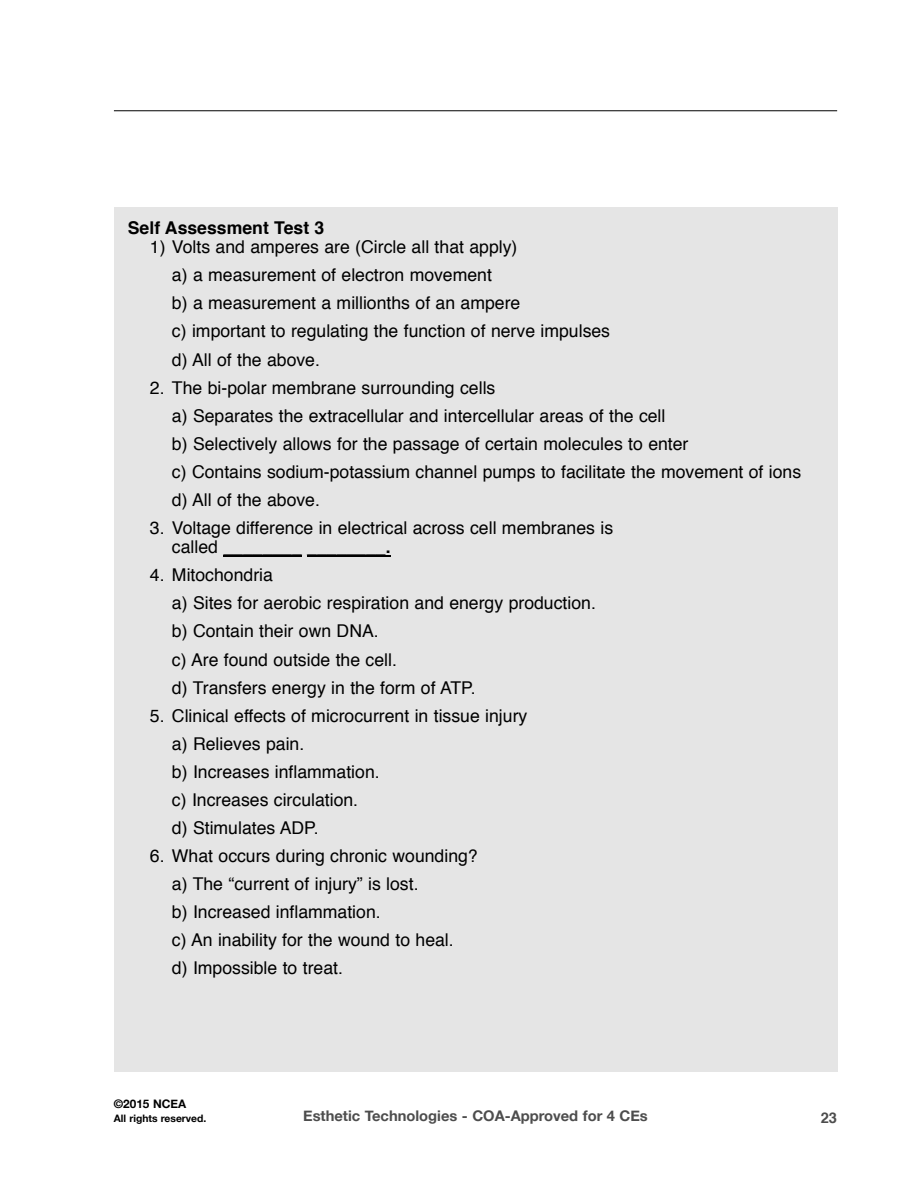
<style>
.page{position:relative;width:918px;height:1188px;background:#fff}
.page>*{position:absolute;margin:0;border:0;box-sizing:border-box;transform-origin:0 0}
.t1{font:17.7px/28px "Helvetica";color:#000}
.t2{font:700 17.7px "Helvetica";color:#000}
.t3{font:700 14.7px "Helvetica Neue";color:#4d4d4d}
.t4{font:700 14.7px "Helvetica";color:#4d4d4d}
.t5{font:700 11.7px "Helvetica Neue";color:#000}
.t6{font:700 10.35px "Helvetica Neue";color:#000}
.s1{font-weight:700}
</style>
<div class="page">
<svg style="left:113px;top:110px;width:725px;height:1px"></svg>
<div style="left:114px;top:208px;width:723px;height:864px;background:#e5e5e5"></div>
<hr style="left:223px;top:555px;width:79px;height:1px;background:#000">
<hr style="left:307px;top:555px;width:84px;height:1px;background:#000">
<p class="t2" style="left:128px;top:220px;width:198px">Self Assessment Test 3</p>
<p class="t1" style="left:172px;top:234px;width:440px;text-indent:-22px">1) Volts and amperes are (Circle all that apply)<br>a) a measurement of electron movement<br>b) a measurement a millionths of an ampere<br>c) important to regulating the function of nerve impulses d) All of the above.</p>
<p class="t1" style="left:172px;top:375px;width:631px;text-indent:-22px">2. The bi-polar membrane surrounding cells<br>a) Separates the extracellular and intercellular areas of the cell<br>b) Selectively allows for the passage of certain molecules to enter<br>c) Contains sodium-potassium channel pumps to facilitate the movement of ions d) All of the above.</p>
<p class="t1" style="left:172px;top:520px;width:443px;line-height:19.2px;text-indent:-22px">3. Voltage difference in electrical across cell membranes is called <span class="s1">________ ________.</span></p>
<p class="t1" style="left:172px;top:563px;width:425px;text-indent:-22px">4. Mitochondria<br>a) Sites for aerobic respiration and energy production. b) Contain their own DNA.<br>c) Are found outside the cell.<br>d) Transfers energy in the form of ATP.</p>
<p class="t1" style="left:172px;top:703px;width:357px;text-indent:-22px">5. Clinical effects of microcurrent in tissue injury a) Relieves pain.<br>b) Increases inflammation.<br>c) Increases circulation.<br>d) Stimulates ADP.</p>
<p class="t1" style="left:172px;top:843px;width:307px;text-indent:-22px">6. What occurs during chronic wounding? a) The “current of injury” is lost.<br>b) Increased inflammation.<br>c) An inability for the wound to heal.<br>d) Impossible to treat.</p>
<p class="t5" style="left:114px;top:1097px;width:74px">©2015 NCEA</p>
<p class="t6" style="left:114px;top:1111px;width:94px">All rights reserved.</p>
<p class="t3" style="left:303px;top:1107px;width:346px">Esthetic Technologies - COA-Approved for 4 CEs</p>
<p class="t4" style="left:821px;top:1112px;width:18px">23</p>
</div>
